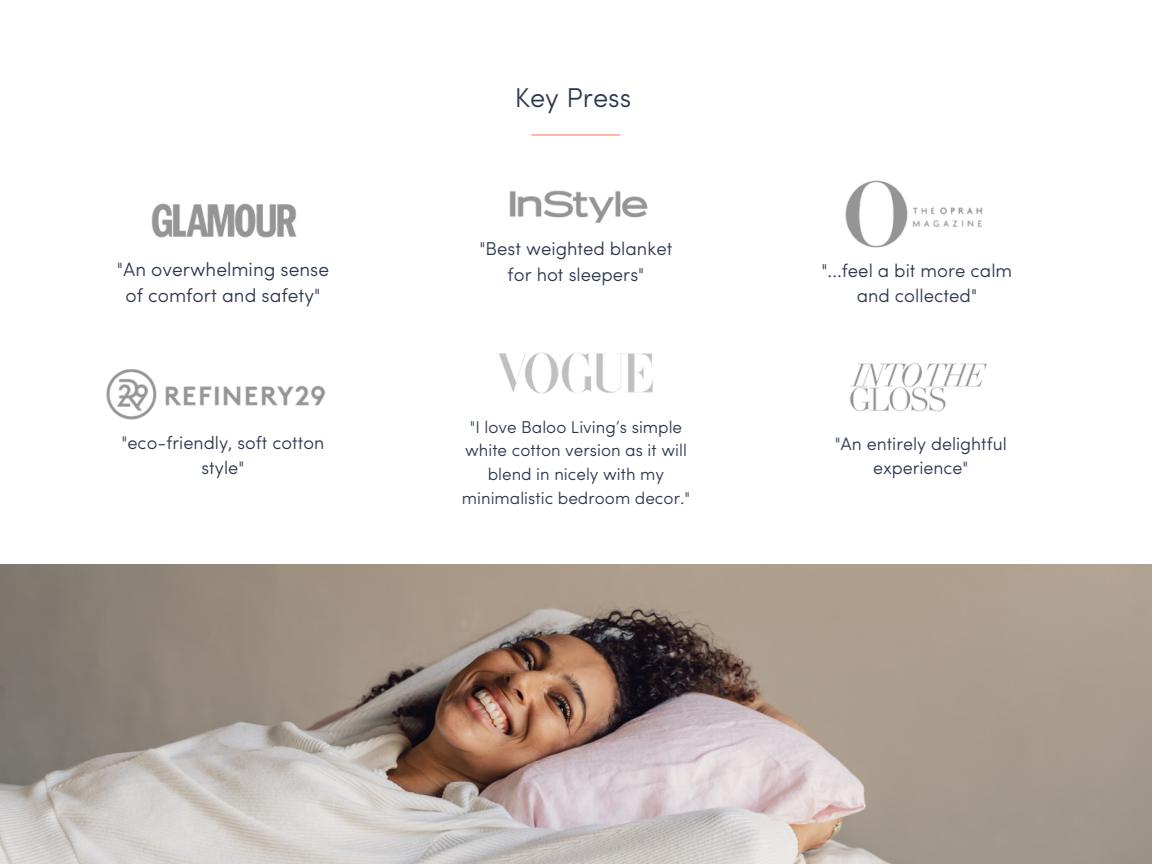
<style>
.page{position:relative;width:1152px;height:864px;background:#fff}
.page>*{position:absolute;margin:0;border:0;box-sizing:border-box;transform-origin:0 0}
.t1{font:300 27.3px "Sofia Pro";color:#2c374e}
.t2{font:300 19.2px/26.4px "Sofia Pro";color:#2c374e;text-align:center}
.t3{font:300 18.6px/25.7px "Sofia Pro";color:#2c374e;text-align:center}
.t4{font:300 18.3px/25px "Sofia Pro";color:#2c374e;text-align:center}
.t5{font:300 18px/24.8px "Sofia Pro";color:#2c374e;text-align:center}
.t6{font:300 17.1px/23.5px "Sofia Pro";color:#2c374e;text-align:center}
</style>
<div class="page">
<img style="left:0;top:564px;width:1152px;height:300px">
<img style="left:509px;top:190px;width:139px;height:33px">
<img style="left:151px;top:203px;width:146px;height:35px">
<img style="left:850px;top:363px;width:137px;height:49px">
<img style="left:845px;top:180px;width:138px;height:68px">
<img style="left:496px;top:352px;width:157px;height:42px">
<img style="left:106px;top:369px;width:220px;height:51px">
<hr style="left:532px;top:134px;width:88px;height:2px;background:#ff7c67">
<p class="t2" style="left:117px;top:258px;width:214px">"An overwhelming sense of comfort and safety"</p>
<p class="t4" style="left:122px;top:432px;width:204px">"eco-friendly, soft cotton style"</p>
<h1 class="t1" style="left:515px;top:87px;width:118px">Key Press</h1>
<p class="t3" style="left:479px;top:238px;width:194px">"Best weighted blanket for hot sleepers"</p>
<p class="t6" style="left:462px;top:417px;width:230px">"I love Baloo Living’s simple white cotton version as it will blend in nicely with my minimalistic bedroom decor."</p>
<p class="t3" style="left:822px;top:259px;width:192px">"...feel a bit more calm and collected"</p>
<p class="t5" style="left:835px;top:433px;width:174px">"An entirely delightful experience"</p>
</div>
